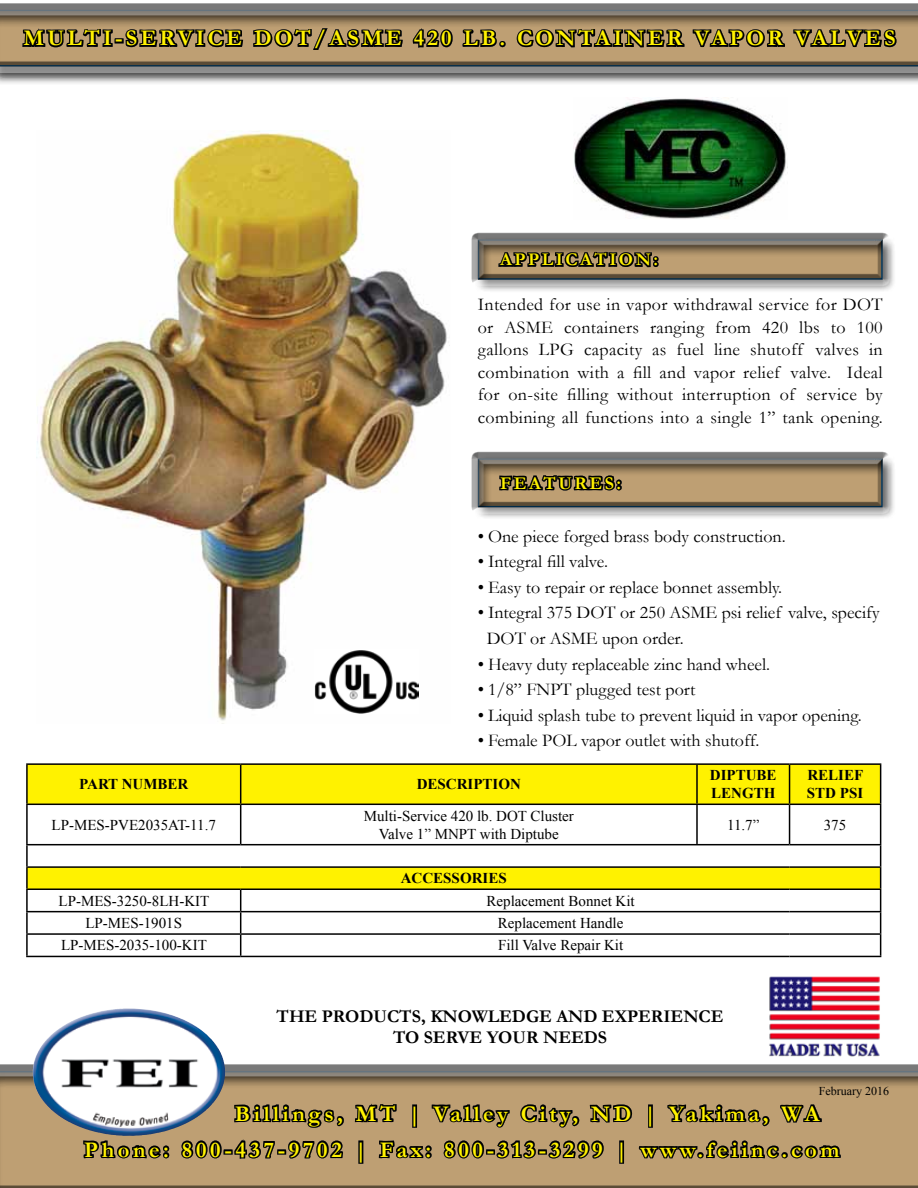
<style>
.page{position:relative;width:918px;height:1188px;background:#fff}
.page>*{position:absolute;margin:0;border:0;box-sizing:border-box;transform-origin:0 0}
.t1{font:700 22.5px/36px "Garamond";letter-spacing:.16em;color:#fff200}
.t2{font:700 22.5px "Garamond";letter-spacing:.14em;color:#fff200}
.t3{font:18px/22.5px "Garamond";color:#000;text-align:justify}
.t4{font:700 18px/21.6px "Garamond";color:#000;text-align:center}
.t5{font:700 18px "Garamond";letter-spacing:.14em;color:#fff200}
.t6{font:15px/18px "Times New Roman";color:#000;text-align:center}
.t7{font:700 15px/18px "Times New Roman";color:#000}
.t8{font:12px "Times New Roman";color:#000}
</style>
<div class="page">
<div style="left:0;top:12px;width:918px;height:73px;background:#000;opacity:.75"></div>
<div style="left:0;top:0;width:918px;height:80px;background:#000;opacity:.75"></div>
<div style="left:0;top:3px;width:918px;height:66px;background:#797979"></div>
<div style="left:0;top:6px;width:918px;height:67px;background:#000;opacity:.75"></div>
<div style="left:0;top:1058px;width:918px;height:130px;background:#000;opacity:.75"></div>
<div style="left:0;top:1064px;width:918px;height:124px;background:#fff;opacity:.75"></div>
<div style="left:0;top:1067px;width:918px;height:121px;background:#000;opacity:.75"></div>
<img style="left:33px;top:1008px;width:90px;height:86px">
<div style="left:459px;top:227px;width:436px;height:66px;background:#000;opacity:.75"></div>
<div style="left:471px;top:232px;width:418px;height:50px;background:#fff;opacity:.75"></div>
<div style="left:471px;top:236px;width:418px;height:50px;background:#000;opacity:.75"></div>
<div style="left:459px;top:446px;width:436px;height:75px;background:#000;opacity:.75"></div>
<div style="left:471px;top:452px;width:418px;height:58px;background:#797979"></div>
<div style="left:471px;top:455px;width:418px;height:59px;background:#000;opacity:.75"></div>
<img style="left:36px;top:130px;width:414px;height:591px">
<img style="left:573px;top:98px;width:213px;height:121px">
<img style="left:315px;top:649px;width:104px;height:64px">
<img style="left:769px;top:976px;width:111px;height:81px">
<svg style="left:28px;top:765px;width:852px;height:124px"></svg>
<hr style="left:26px;top:805px;width:2px;height:39px;background:#000">
<hr style="left:240px;top:805px;width:1px;height:39px;background:#000">
<hr style="left:696px;top:805px;width:2px;height:39px;background:#000">
<hr style="left:789px;top:805px;width:1px;height:39px;background:#000">
<hr style="left:880px;top:805px;width:1px;height:39px;background:#000">
<hr style="left:26px;top:844px;width:215px;height:1px;background:#000">
<hr style="left:26px;top:845px;width:2px;height:21px;background:#000">
<hr style="left:241px;top:844px;width:456px;height:1px;background:#000">
<hr style="left:697px;top:844px;width:93px;height:1px;background:#000">
<hr style="left:790px;top:844px;width:91px;height:1px;background:#000">
<hr style="left:26px;top:866px;width:215px;height:2px;background:#000">
<hr style="left:26px;top:868px;width:2px;height:21px;background:#000">
<hr style="left:241px;top:866px;width:456px;height:2px;background:#000">
<hr style="left:697px;top:866px;width:93px;height:2px;background:#000">
<hr style="left:790px;top:866px;width:91px;height:2px;background:#000">
<hr style="left:26px;top:889px;width:215px;height:1px;background:#000">
<hr style="left:26px;top:890px;width:2px;height:21px;background:#000">
<hr style="left:241px;top:889px;width:456px;height:1px;background:#000">
<hr style="left:697px;top:889px;width:93px;height:1px;background:#000">
<hr style="left:790px;top:889px;width:91px;height:1px;background:#000">
<hr style="left:26px;top:911px;width:215px;height:1px;background:#000">
<hr style="left:26px;top:912px;width:2px;height:21px;background:#000">
<hr style="left:241px;top:911px;width:456px;height:1px;background:#000">
<hr style="left:697px;top:911px;width:93px;height:1px;background:#000">
<hr style="left:790px;top:911px;width:91px;height:1px;background:#000">
<hr style="left:26px;top:933px;width:215px;height:2px;background:#000">
<hr style="left:26px;top:935px;width:2px;height:21px;background:#000">
<hr style="left:241px;top:933px;width:456px;height:2px;background:#000">
<svg style="left:240px;top:890px;width:1px;height:66px"></svg>
<hr style="left:697px;top:933px;width:93px;height:2px;background:#000">
<hr style="left:790px;top:933px;width:91px;height:2px;background:#000">
<svg style="left:880px;top:845px;width:1px;height:111px"></svg>
<hr style="left:26px;top:956px;width:215px;height:1px;background:#000">
<hr style="left:241px;top:956px;width:456px;height:1px;background:#000">
<hr style="left:697px;top:956px;width:93px;height:1px;background:#000">
<hr style="left:790px;top:956px;width:91px;height:1px;background:#000">
<hr style="left:26px;top:763px;width:215px;height:2px;background:#000">
<hr style="left:26px;top:765px;width:2px;height:39px;background:#000">
<hr style="left:26px;top:804px;width:215px;height:1px;background:#000">
<hr style="left:241px;top:763px;width:456px;height:2px;background:#000">
<hr style="left:240px;top:765px;width:1px;height:39px;background:#000">
<hr style="left:241px;top:804px;width:456px;height:1px;background:#000">
<hr style="left:697px;top:763px;width:93px;height:2px;background:#000">
<hr style="left:696px;top:765px;width:2px;height:39px;background:#000">
<hr style="left:697px;top:804px;width:93px;height:1px;background:#000">
<hr style="left:790px;top:763px;width:91px;height:2px;background:#000">
<hr style="left:789px;top:765px;width:1px;height:39px;background:#000">
<hr style="left:880px;top:765px;width:1px;height:39px;background:#000">
<hr style="left:790px;top:804px;width:91px;height:1px;background:#000">
<p class="t2" style="left:24px;top:23px;width:873px">MULTI-SERVICE DOT/ASME 420 LB. CONTAINER VAPOR VALVES</p>
<p class="t5" style="left:500px;top:247px;width:159px">APPLICATION:</p>
<p class="t3" style="left:478px;top:293px;width:406px">Intended for use in vapor withdrawal service for DOT or ASME containers ranging from 420 lbs to 100 gallons LPG capacity as fuel line shutoff valves in combination with a fill and vapor relief valve. Ideal for on-site filling without interruption of service by combining all functions into a single 1” tank opening.</p>
<p class="t5" style="left:500px;top:471px;width:122px">FEATURES:</p>
<p class="t3" style="left:478px;top:525px;width:309px">• One piece forged brass body construction.</p>
<p class="t3" style="left:478px;top:550px;width:132px">• Integral fill valve.</p>
<p class="t3" style="left:478px;top:576px;width:306px">• Easy to repair or replace bonnet assembly.</p>
<p class="t3" style="left:487px;top:600px;width:394px;line-height:25.5px;text-indent:-9px">• Integral 375 DOT or 250 ASME psi relief valve, specify<br>DOT or ASME upon order.</p>
<p class="t3" style="left:478px;top:652px;width:294px">• Heavy duty replaceable zinc hand wheel.</p>
<p class="t3" style="left:478px;top:678px;width:219px">• 1/8” FNPT plugged test port</p>
<p class="t3" style="left:478px;top:703px;width:385px">• Liquid splash tube to prevent liquid in vapor opening.</p>
<p class="t3" style="left:478px;top:729px;width:283px">• Female POL vapor outlet with shutoff.</p>
<p class="t7" style="left:79px;top:775px;width:111px">PART NUMBER</p>
<p class="t7" style="left:417px;top:775px;width:106px">DESCRIPTION</p>
<p class="t7" style="left:710px;top:766px;width:68px">DIPTUBE<br>LENGTH</p>
<p class="t7" style="left:807px;top:766px;width:58px">RELIEF<br>STD PSI</p>
<p class="t6" style="left:52px;top:815px;width:166px">LP-MES-PVE2035AT-11.7</p>
<p class="t6" style="left:364px;top:806px;width:212px">Multi-Service 420 lb. DOT Cluster<br>Valve 1” MNPT with Diptube</p>
<p class="t6" style="left:727px;top:815px;width:34px">11.7”</p>
<p class="t6" style="left:824px;top:815px;width:24px">375</p>
<p class="t7" style="left:401px;top:869px;width:107px">ACCESSORIES</p>
<p class="t6" style="left:59px;top:891px;width:152px">LP-MES-3250-8LH-KIT</p>
<p class="t6" style="left:487px;top:891px;width:150px">Replacement Bonnet Kit</p>
<p class="t6" style="left:85px;top:914px;width:98px">LP-MES-1901S</p>
<p class="t6" style="left:498px;top:914px;width:127px">Replacement Handle</p>
<p class="t6" style="left:61px;top:936px;width:147px">LP-MES-2035-100-KIT</p>
<p class="t6" style="left:498px;top:936px;width:127px">Fill Valve Repair Kit</p>
<p class="t4" style="left:277px;top:1005px;width:448px">THE PRODUCTS, KNOWLEDGE AND EXPERIENCE<br>TO SERVE YOUR NEEDS</p>
<p class="t8" style="left:819px;top:1083px;width:72px">February 2016</p>
<p class="t1" style="left:84px;top:1096px;width:757px;text-indent:151px">Billings, MT | Valley City, ND | Yakima, WA<br>Phone: 800-437-9702 | Fax: 800-313-3299 | www.feiinc.com</p>
</div>
